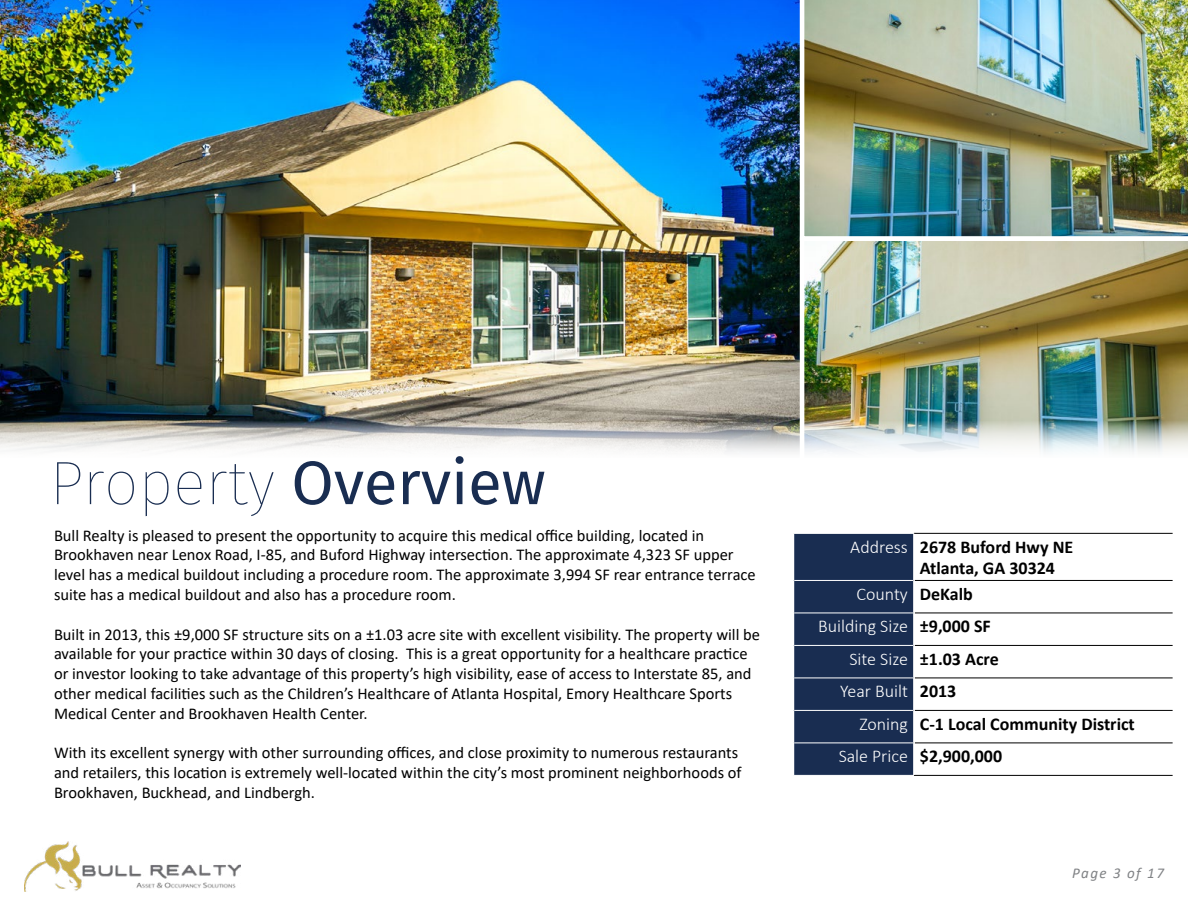
<style>
.page{position:relative;width:1188px;height:918px;background:#fff}
.page>*{position:absolute;margin:0;border:0;box-sizing:border-box;transform-origin:0 0}
.t1{font:100 61.5px "Fira Sans";color:#192d51}
.t2{font:700 18px/21.6px "Calibri";color:#000}
.t3{font:300 18px "Calibri";color:#fff}
.t4{font:16.5px/19.8px "Calibri";color:#000}
.t5{font:italic 15px "Calibri";letter-spacing:.1em;color:#808285}
.s1{font-weight:400}
.s2{font-weight:300;color:#fff}
.s3{font-weight:700;color:#000}
</style>
<div class="page">
<img style="left:25px;top:841px;width:216px;height:51px">
<img style="left:0;top:0;width:800px;height:420px">
<img style="left:804px;top:0;width:384px;height:237px">
<img style="left:804px;top:241px;width:384px;height:179px">
<div style="left:794px;top:534px;width:119px;height:241px;background:#192d51"></div>
<hr style="left:914px;top:533px;width:259px;height:1px;background:#000">
<hr style="left:915px;top:580px;width:258px;height:1px;background:#000">
<hr style="left:915px;top:613px;width:258px;height:1px;background:#000">
<hr style="left:915px;top:645px;width:258px;height:1px;background:#000">
<hr style="left:915px;top:678px;width:258px;height:1px;background:#000">
<hr style="left:915px;top:710px;width:258px;height:1px;background:#000">
<hr style="left:915px;top:743px;width:258px;height:1px;background:#000">
<hr style="left:914px;top:775px;width:259px;height:1px;background:#000">
<hr style="left:794px;top:580px;width:119px;height:1px;background:#fff">
<hr style="left:794px;top:613px;width:119px;height:1px;background:#fff">
<hr style="left:794px;top:645px;width:119px;height:1px;background:#fff">
<hr style="left:794px;top:678px;width:119px;height:1px;background:#fff">
<hr style="left:794px;top:710px;width:119px;height:1px;background:#fff">
<hr style="left:794px;top:743px;width:119px;height:1px;background:#fff">
<img style="left:0;top:420px;width:1188px;height:32px">
<h1 class="t1" style="left:50px;top:440px;width:498px">Property <span class="s1">Overview</span></h1>
<p class="t4" style="left:54px;top:525px;width:703px">Bull Realty is pleased to present the opportunity to acquire this medical office building, located in Brookhaven near Lenox Road, I-85, and Buford Highway intersection. The approximate 4,323 SF upper level has a medical buildout including a procedure room. The approximate 3,994 SF rear entrance terrace suite has a medical buildout and also has a procedure room.</p>
<p class="t4" style="left:54px;top:624px;width:708px">Built in 2013, this ±9,000 SF structure sits on a ±1.03 acre site with excellent visibility. The property will be available for your practice within 30 days of closing. This is a great opportunity for a healthcare practice or investor looking to take advantage of this property’s high visibility, ease of access to Interstate 85, and other medical facilities such as the Children’s Healthcare of Atlanta Hospital, Emory Healthcare Sports Medical Center and Brookhaven Health Center.</p>
<p class="t4" style="left:54px;top:743px;width:689px">With its excellent synergy with other surrounding offices, and close proximity to numerous restaurants and retailers, this location is extremely well-located within the city’s most prominent neighborhoods of<br>Brookhaven, Buckhead, and Lindbergh.</p>
<p class="t2" style="left:920px;top:536px;width:155px;text-indent:-70px"><span class="s2">Address</span> 2678 Buford Hwy NE<br>Atlanta, GA 30324</p>
<p class="t3" style="left:857px;top:583px;width:118px">County <span class="s3">DeKalb</span></p>
<p class="t3" style="left:818px;top:615px;width:174px">Building Size <span class="s3">±9,000 SF</span></p>
<p class="t2" style="left:849px;top:648px;width:151px"><span class="s2">Site Size</span> ±1.03 Acre</p>
<p class="t3" style="left:840px;top:680px;width:118px">Year Built <span class="s3">2013</span></p>
<p class="t2" style="left:859px;top:713px;width:277px"><span class="s2">Zoning</span> C-1 Local Community District</p>
<p class="t2" style="left:839px;top:745px;width:165px"><span class="s2">Sale Price</span> $2,900,000</p>
<p class="t5" style="left:1072px;top:862px;width:93px">Page 3 of 17</p>
</div>
